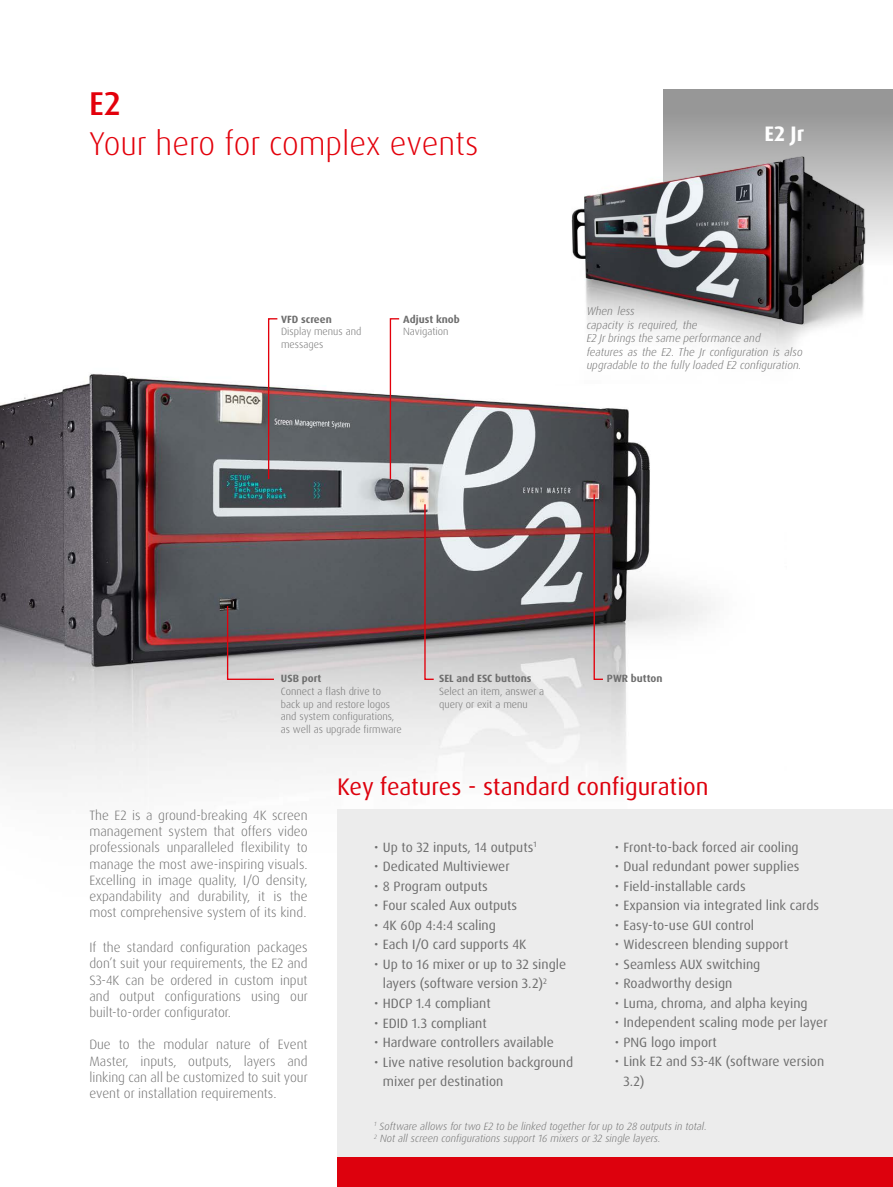
<style>
.page{position:relative;width:893px;height:1187px;background:#fff}
.page>*{position:absolute;margin:0;border:0;box-sizing:border-box;transform-origin:0 0}
.t1{font:300 33px "Dax Pro";color:#e3000b}
.t2{font:500 33px "Dax Pro";color:#e3000b}
.t3{font:24px "Dax Pro";color:#dd010d}
.t4{font:700 21px "Dax Pro";color:#fff}
.t5{font:13.5px/19.5px "Dax Pro";color:#6e6e6e}
.t6{font:300 13.5px/16.2px "Dax Pro";color:#6e6e6e;text-align:justify}
.t7{font:italic 300 11.25px/13.5px "Dax Pro";color:#6e6e6e}
.t8{font:300 10.5px/12.6px "Dax Pro";color:#6e6e6e}
.t9{font:italic 300 10.5px/12.6px "Dax Pro";color:#6e6e6e}
.t10{font:700 10.5px "Dax Pro";color:#6e6e6e}
</style>
<div class="page">
<img style="left:0;top:374px;width:711px;height:415px">
<img style="left:507px;top:213px;width:324px;height:170px">
<svg style="left:267px;top:318px;width:12px;height:162px"></svg>
<svg style="left:389px;top:318px;width:11px;height:162px"></svg>
<svg style="left:593px;top:493px;width:11px;height:187px;background:#7c595d"></svg>
<svg style="left:424px;top:503px;width:11px;height:177px;background:#866367"></svg>
<svg style="left:226px;top:604px;width:49px;height:76px;background:#816e72"></svg>
<div style="left:663px;top:89px;width:230px;height:176px;background:linear-gradient(to bottom,#8b8b8b,#fafafa)"></div>
<img style="left:573px;top:156px;width:292px;height:168px">
<div style="left:337px;top:809px;width:556px;height:363px;background:#ececec"></div>
<div style="left:337px;top:1157px;width:556px;height:29px;background:#dd010d"></div>
<h1 class="t2" style="left:89px;top:82px;width:33px">E2</h1>
<h1 class="t1" style="left:89px;top:122px;width:391px">Your hero for complex events</h1>
<p class="t10" style="left:281px;top:312px;width:52px">VFD screen</p>
<p class="t8" style="left:281px;top:325px;width:82px">Display menus and messages</p>
<p class="t10" style="left:403px;top:312px;width:58px">Adjust knob</p>
<p class="t8" style="left:403px;top:325px;width:47px">Navigation</p>
<h3 class="t4" style="left:764px;top:120px;width:41px">E2 Jr</h3>
<p class="t7" style="left:587px;top:305px;width:217px">When less<br>capacity is required, the<br>E2 Jr brings the same performance and<br>features as the E2. The Jr configuration is also upgradable to the fully loaded E2 configuration.</p>
<p class="t10" style="left:281px;top:672px;width:42px">USB port</p>
<p class="t8" style="left:281px;top:685px;width:122px">Connect a flash drive to back up and restore logos and system configurations, as well as upgrade firmware</p>
<p class="t10" style="left:439px;top:672px;width:94px">SEL and ESC buttons</p>
<p class="t10" style="left:607px;top:672px;width:57px">PWR button</p>
<p class="t8" style="left:439px;top:685px;width:107px">Select an item, answer a query or exit a menu</p>
<p class="t6" style="left:89px;top:807px;width:220px">The E2 is a ground-breaking 4K screen management system that offers video professionals unparalleled flexibility to manage the most awe-inspiring visuals.<br>Excelling in image quality, I/O density, expandability and durability, it is the most comprehensive system of its kind.</p>
<p class="t6" style="left:89px;top:939px;width:220px">If the standard configuration packages don’t suit your requirements, the E2 and S3-4K can be ordered in custom input and output configurations using our built-to-order configurator.</p>
<p class="t6" style="left:89px;top:1036px;width:220px">Due to the modular nature of Event Master, inputs, outputs, layers and linking can all be customized to suit your event or installation requirements.</p>
<h2 class="t3" style="left:337px;top:770px;width:373px">Key features - standard configuration</h2>
<p class="t5" style="left:615px;top:837px;width:185px">• Front-to-back forced air cooling</p>
<p class="t5" style="left:615px;top:857px;width:186px">• Dual redundant power supplies</p>
<p class="t5" style="left:615px;top:876px;width:132px">• Field-installable cards</p>
<p class="t5" style="left:615px;top:895px;width:206px">• Expansion via integrated link cards</p>
<p class="t5" style="left:615px;top:915px;width:141px">• Easy-to-use GUI control</p>
<p class="t5" style="left:615px;top:934px;width:175px">• Widescreen blending support</p>
<p class="t5" style="left:615px;top:954px;width:147px">• Seamless AUX switching</p>
<p class="t5" style="left:615px;top:973px;width:119px">• Roadworthy design</p>
<p class="t5" style="left:615px;top:993px;width:194px">• Luma, chroma, and alpha keying</p>
<p class="t5" style="left:615px;top:1012px;width:214px">• Independent scaling mode per layer</p>
<p class="t5" style="left:615px;top:1032px;width:103px">• PNG logo import</p>
<p class="t5" style="left:623px;top:1051px;width:202px;text-indent:-9px">• Link E2 and S3-4K (software version<br>3.2)</p>
<p class="t9" style="left:374px;top:1119px;width:334px"><sup>1</sup> Software allows for two E2 to be linked together for up to 28 outputs in total.<br><sup>2</sup> Not all screen configurations support 16 mixers or 32 single layers.</p>
<p class="t5" style="left:374px;top:837px;width:164px">• Up to 32 inputs, 14 outputs<sup>1</sup></p>
<p class="t5" style="left:374px;top:857px;width:137px">• Dedicated Multiviewer</p>
<p class="t5" style="left:374px;top:876px;width:115px">• 8 Program outputs</p>
<p class="t5" style="left:374px;top:896px;width:144px">• Four scaled Aux outputs</p>
<p class="t5" style="left:374px;top:915px;width:123px">• 4K 60p 4:4:4 scaling</p>
<p class="t5" style="left:374px;top:935px;width:154px">• Each I/O card supports 4K</p>
<p class="t5" style="left:383px;top:954px;width:185px;text-indent:-9px">• Up to 16 mixer or up to 32 single layers (software version 3.2)<sup>2</sup></p>
<p class="t5" style="left:374px;top:993px;width:118px">• HDCP 1.4 compliant</p>
<p class="t5" style="left:374px;top:1013px;width:114px">• EDID 1.3 compliant</p>
<p class="t5" style="left:374px;top:1032px;width:181px">• Hardware controllers available</p>
<p class="t5" style="left:383px;top:1052px;width:192px;text-indent:-9px">• Live native resolution background mixer per destination</p>
</div>
